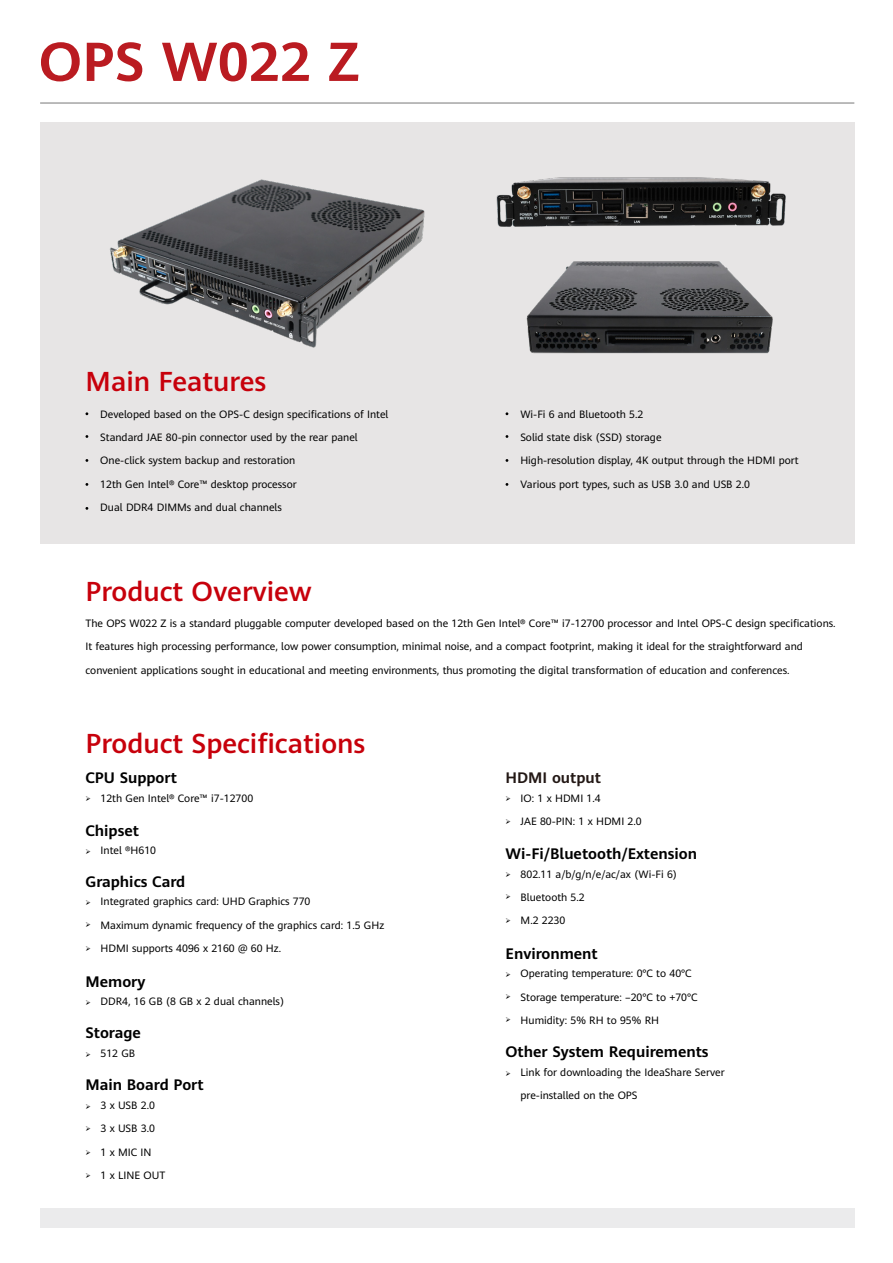
<style>
.page{position:relative;width:893px;height:1263px;background:#fff}
.page>*{position:absolute;margin:0;border:0;box-sizing:border-box;transform-origin:0 0}
.t1{font:700 54px "Huawei Sans";color:#ba1b21}
.t2{font:500 27px "Huawei Sans";color:#c7000b}
.t3{font:700 15px "Huawei Sans";color:#000}
.t4{font:700 15px "Huawei Sans";color:#231815}
.t5{font:10.5px "Huawei Sans";color:#000}
</style>
<div class="page">
<div style="left:40px;top:122px;width:814px;height:421px;background:#e7e5e5"></div>
<hr style="left:40px;top:103px;width:814px;height:1px;background:#787878">
<div style="left:40px;top:1208px;width:814px;height:20px;background:#ebebec"></div>
<img style="left:110px;top:179px;width:315px;height:169px">
<img style="left:526px;top:261px;width:247px;height:93px">
<img style="left:496px;top:177px;width:290px;height:50px">
<h1 class="t1" style="left:39px;top:24px;width:322px">OPS W022 Z</h1>
<h2 class="t2" style="left:86px;top:363px;width:182px">Main Features</h2>
<p class="t5" style="left:100px;top:406px;width:290px">Developed based on the OPS-C design specifications of Intel</p>
<p class="t5" style="left:100px;top:430px;width:259px">Standard JAE 80-pin connector used by the rear panel</p>
<p class="t5" style="left:100px;top:453px;width:197px">One-click system backup and restoration</p>
<p class="t5" style="left:100px;top:477px;width:198px">12th Gen Intel® Core™ desktop processor</p>
<p class="t5" style="left:100px;top:500px;width:183px">Dual DDR4 DIMMs and dual channels</p>
<p class="t5" style="left:520px;top:406px;width:125px">Wi-Fi 6 and Bluetooth 5.2</p>
<p class="t5" style="left:520px;top:430px;width:143px">Solid state disk (SSD) storage</p>
<p class="t5" style="left:520px;top:453px;width:280px">High-resolution display, 4K output through the HDMI port</p>
<p class="t5" style="left:520px;top:477px;width:231px">Various port types, such as USB 3.0 and USB 2.0</p>
<h2 class="t2" style="left:86px;top:572px;width:227px">Product Overview</h2>
<p class="t5" style="left:86px;top:616px;width:752px">The OPS W022 Z is a standard pluggable computer developed based on the 12th Gen Intel® Core™ i7-12700 processor and Intel OPS-C design specifications.</p>
<p class="t5" style="left:86px;top:639px;width:719px">It features high processing performance, low power consumption, minimal noise, and a compact footprint, making it ideal for the straightforward and</p>
<p class="t5" style="left:86px;top:663px;width:705px">convenient applications sought in educational and meeting environments, thus promoting the digital transformation of education and conferences.</p>
<h2 class="t2" style="left:86px;top:725px;width:281px">Product Specifications</h2>
<p class="t5" style="left:86px;top:790px;width:169px">➢ 12th Gen Intel® Core™ i7-12700</p>
<h3 class="t3" style="left:86px;top:767px;width:93px">CPU Support</h3>
<h3 class="t3" style="left:86px;top:820px;width:55px">Chipset</h3>
<p class="t5" style="left:86px;top:843px;width:72px">➢ Intel ®H610</p>
<h3 class="t3" style="left:86px;top:871px;width:101px">Graphics Card</h3>
<p class="t5" style="left:101px;top:894px;width:211px">Integrated graphics card: UHD Graphics 770</p>
<p class="t5" style="left:101px;top:918px;width:285px">Maximum dynamic frequency of the graphics card: 1.5 GHz</p>
<p class="t5" style="left:101px;top:941px;width:182px">HDMI supports 4096 x 2160 @ 60 Hz.</p>
<h3 class="t3" style="left:86px;top:971px;width:61px">Memory</h3>
<p class="t5" style="left:86px;top:994px;width:200px">➢ DDR4, 16 GB (8 GB x 2 dual channels)</p>
<h3 class="t3" style="left:86px;top:1022px;width:57px">Storage</h3>
<p class="t5" style="left:86px;top:1046px;width:51px">➢ 512 GB</p>
<h3 class="t3" style="left:86px;top:1074px;width:120px">Main Board Port</h3>
<p class="t5" style="left:101px;top:1098px;width:56px">3 x USB 2.0</p>
<p class="t5" style="left:101px;top:1121px;width:56px">3 x USB 3.0</p>
<p class="t5" style="left:101px;top:1144px;width:52px">1 x MIC IN</p>
<p class="t5" style="left:101px;top:1168px;width:66px">1 x LINE OUT</p>
<h3 class="t4" style="left:506px;top:767px;width:97px">HDMI output</h3>
<p class="t5" style="left:506px;top:790px;width:97px">➢ IO: 1 x HDMI 1.4</p>
<p class="t5" style="left:506px;top:814px;width:138px">➢ JAE 80-PIN: 1 x HDMI 2.0</p>
<h3 class="t3" style="left:506px;top:843px;width:193px">Wi-Fi/Bluetooth/Extension</h3>
<p class="t5" style="left:521px;top:866px;width:158px">802.11 a/b/g/n/e/ac/ax (Wi-Fi 6)</p>
<p class="t5" style="left:521px;top:890px;width:66px">Bluetooth 5.2</p>
<p class="t5" style="left:521px;top:913px;width:46px">M.2 2230</p>
<h3 class="t3" style="left:506px;top:943px;width:94px">Environment</h3>
<p class="t5" style="left:521px;top:966px;width:173px">Operating temperature: 0°C to 40°C</p>
<p class="t5" style="left:521px;top:989px;width:179px">Storage temperature: –20°C to +70°C</p>
<p class="t5" style="left:521px;top:1013px;width:140px">Humidity: 5% RH to 95% RH</p>
<h3 class="t3" style="left:506px;top:1041px;width:205px">Other System Requirements</h3>
<p class="t5" style="left:506px;top:1065px;width:221px">➢ Link for downloading the IdeaShare Server</p>
<p class="t5" style="left:521px;top:1088px;width:118px">pre-installed on the OPS</p>
</div>
